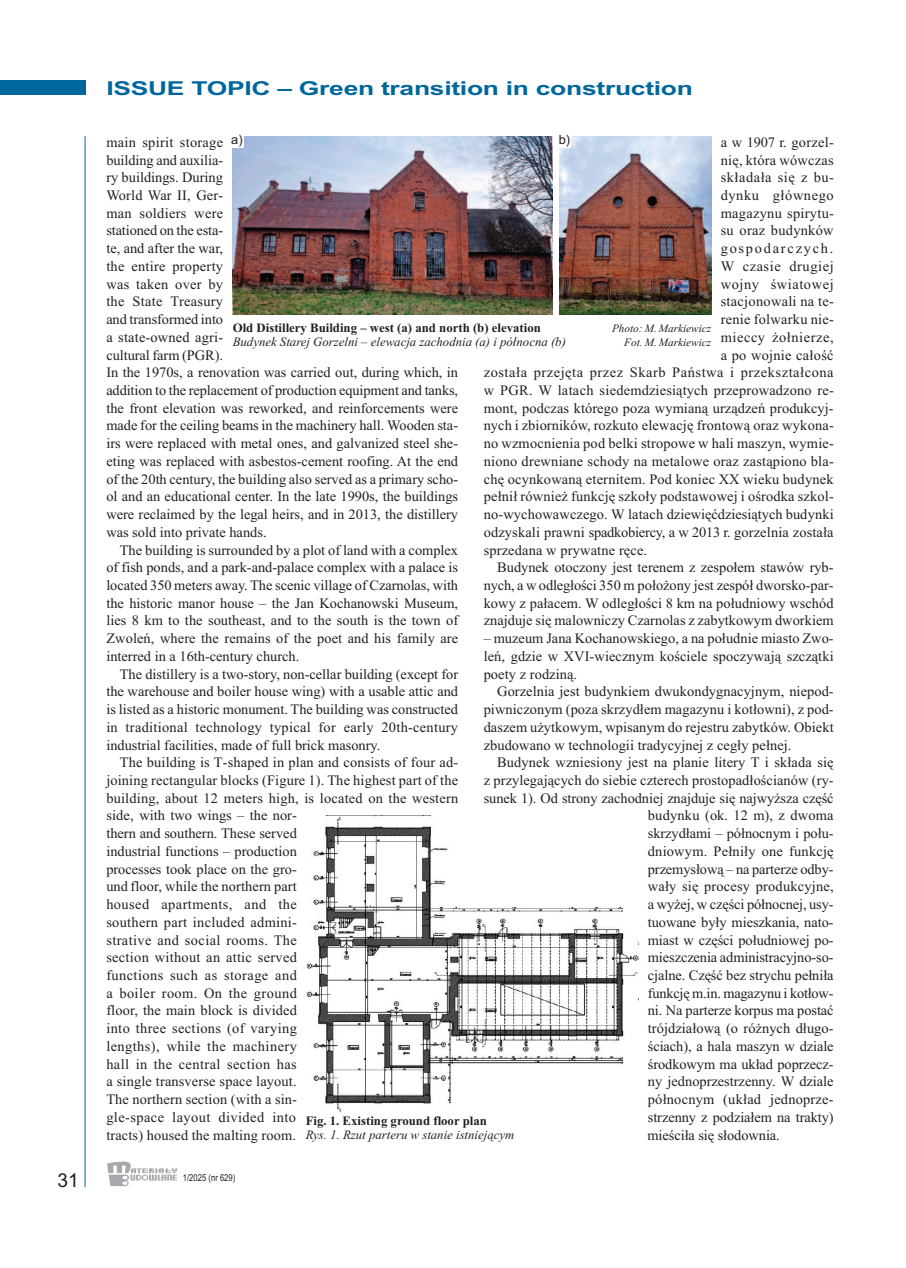
<style>
.page{position:relative;width:906px;height:1268px;background:#fff}
.page>*{position:absolute;margin:0;border:0;box-sizing:border-box;transform-origin:0 0}
.t1{font:700 19.2px "Arial";letter-spacing:-.01em;color:#00679d;scale:1.38 1}
.t2{font:19.2px "Arial";color:#231f20}
.t3{font:14.4px/17.7px "Times New Roman";letter-spacing:.005em;color:#231f20;text-align:justify}
.t4{font:14.4px "Times New Roman";letter-spacing:.04em;color:#231f20}
.t5{font:14.4px "Times New Roman";letter-spacing:-.015em;color:#231f20}
.t6{font:14.4px "Times New Roman";letter-spacing:.035em;color:#231f20}
.t7{font:14.4px "Times New Roman";letter-spacing:.12em;color:#231f20}
.t8{font:italic 12.75px "Times New Roman";color:#231f20}
.t9{font:700 12.75px "Times New Roman";color:#231f20}
.t10{font:12.75px "Arial";color:#231f20}
.t11{font:italic 11.25px "Times New Roman";color:#231f20}
.t12{font:9.6px "Arial";color:#231f20;scale:.8 1}
</style>
<div class="page">
<div style="left:0;top:81px;width:85px;height:14px;background:#00679d"></div>
<hr style="left:85px;top:136px;width:1px;height:1050px;background:#00679d">
<svg style="left:107px;top:1161px;width:70px;height:24px"></svg>
<img style="left:233px;top:137px;width:319px;height:178px">
<img style="left:559px;top:136px;width:152px;height:179px">
<img style="left:307px;top:815px;width:331px;height:296px">
<div style="left:231px;top:134px;width:12px;height:14px;background:#fff"></div>
<div style="left:559px;top:134px;width:12px;height:14px;background:#fff"></div>
<h1 class="t2" style="left:57px;top:1168px;width:23px">31</h1>
<h1 class="t1" style="left:106px;top:77px;width:426px">ISSUE TOPIC – Green transition in construction</h1>
<p class="t10" style="left:231px;top:132px;width:13px">a)</p>
<p class="t10" style="left:559px;top:132px;width:13px">b)</p>
<p class="t3" style="left:106px;top:133px;width:353px;text-align:left">main spirit storage<br>building and auxilia-<br>ry buildings. During<br>World War II, Ger-<br>man soldiers were<br>stationed on the esta-<br>te, and after the war,<br>the entire property<br>was taken over by<br>the State Treasury<br>and transformed into<br>a state-owned agri-<br>cultural farm (PGR).<br>In the 1970s, a renovation was carried out, during which, in addition to the replacement of production equipment and tanks, the front elevation was reworked, and reinforcements were made for the ceiling beams in the machinery hall. Wooden sta&shy;irs were replaced with metal ones, and galvanized steel she&shy;eting was replaced with asbestos-cement roofing. At the end of the 20th century, the building also served as a primary scho&shy;ol and an educational center. In the late 1990s, the buildings were reclaimed by the legal heirs, and in 2013, the distillery was sold into private hands.</p>
<p class="t3" style="left:106px;top:540px;width:353px;text-indent:14px">The building is surrounded by a plot of land with a complex of fish ponds, and a park-and-palace complex with a palace is located 350 meters away. The scenic village of Czarnolas, with the historic manor house – the Jan Kochanowski Museum, lies 8 km to the southeast, and to the south is the town of Zwoleń, where the remains of the poet and his family are interred in a 16th-century church.</p>
<p class="t3" style="left:106px;top:664px;width:353px;text-indent:14px">The distillery is a two-story, non-cellar building (except for the warehouse and boiler house wing) with a usable attic and is listed as a historic monument. The building was constructed in traditional technology typical for early 20th-century industrial facilities, made of full brick masonry.</p>
<p class="t3" style="left:106px;top:753px;width:353px;text-align:left;text-indent:14px">The building is T-shaped in plan and consists of four ad&shy;joining rectangular blocks (Figure 1). The highest part of the building, about 12 meters high, is located on the western side, with two wings – the nor-<br>thern and southern. These served<br>industrial functions – production<br>processes took place on the gro-<br>und floor, while the northern part<br>housed apartments, and the<br>southern part included admini-<br>strative and social rooms. The<br>section without an attic served<br>functions such as storage and<br>a boiler room. On the ground<br>floor, the main block is divided<br>into three sections (of varying<br>lengths), while the machinery<br>hall in the central section has<br>a single transverse space layout.<br>The northern section (with a sin-<br>gle-space layout divided into<br>tracts) housed the malting room.</p>
<p class="t3" style="left:720px;top:133px;width:115px">a w 1907 r. gorzel-</p>
<p class="t3" style="left:720px;top:151px;width:114px">nię, która wówczas</p>
<p class="t6" style="left:720px;top:169px;width:115px">składała się z bu-</p>
<p class="t4" style="left:720px;top:186px;width:114px">dynku głównego</p>
<p class="t3" style="left:720px;top:204px;width:115px">magazynu spirytu-</p>
<p class="t3" style="left:720px;top:221px;width:114px">su oraz budynków</p>
<p class="t7" style="left:720px;top:240px;width:114px">gospodarczych.</p>
<p class="t4" style="left:720px;top:257px;width:114px">W czasie drugiej</p>
<p class="t4" style="left:720px;top:275px;width:114px">wojny światowej</p>
<p class="t3" style="left:720px;top:292px;width:115px">stacjonowali na te-</p>
<p class="t3" style="left:720px;top:310px;width:115px">renie folwarku nie-</p>
<p class="t4" style="left:720px;top:328px;width:114px">mieccy żołnierze,</p>
<p class="t3" style="left:720px;top:345px;width:114px">a po wojnie całość</p>
<p class="t4" style="left:484px;top:364px;width:351px">została przejęta przez Skarb Państwa i przekształcona</p>
<p class="t3" style="left:484px;top:381px;width:351px">w PGR. W latach siedemdziesiątych przeprowadzono re-</p>
<p class="t3" style="left:484px;top:399px;width:351px">mont, podczas którego poza wymianą urządzeń produkcyj-</p>
<p class="t3" style="left:484px;top:416px;width:352px">nych i zbiorników, rozkuto elewację frontową oraz wykona-</p>
<p class="t3" style="left:484px;top:434px;width:352px">no wzmocnienia pod belki stropowe w hali maszyn, wymie-</p>
<p class="t3" style="left:484px;top:452px;width:352px">niono drewniane schody na metalowe oraz zastąpiono bla-</p>
<p class="t3" style="left:484px;top:469px;width:351px">chę ocynkowaną eternitem. Pod koniec XX wieku budynek</p>
<p class="t3" style="left:484px;top:487px;width:352px">pełnił również funkcję szkoły podstawowej i ośrodka szkol-</p>
<p class="t3" style="left:484px;top:505px;width:351px">no-wychowawczego. W latach dziewięćdziesiątych budynki</p>
<p class="t3" style="left:484px;top:523px;width:351px">odzyskali prawni spadkobiercy, a w 2013 r. gorzelnia została</p>
<p class="t3" style="left:484px;top:540px;width:165px">sprzedana w prywatne ręce.</p>
<p class="t3" style="left:497px;top:558px;width:338px">Budynek otoczony jest terenem z zespołem stawów ryb-</p>
<p class="t3" style="left:484px;top:576px;width:351px">nych, a w odległości 350 m położony jest zespół dworsko-par-</p>
<p class="t3" style="left:484px;top:593px;width:351px">kowy z pałacem. W odległości 8 km na południowy wschód</p>
<p class="t3" style="left:484px;top:611px;width:351px">znajduje się malowniczy Czarnolas z zabytkowym dworkiem</p>
<p class="t3" style="left:484px;top:629px;width:351px">– muzeum Jana Kochanowskiego, a na południe miasto Zwo&shy;leń, gdzie w XVI-wiecznym kościele spoczywają szczątki poety z rodziną.</p>
<p class="t3" style="left:484px;top:682px;width:351px;text-indent:14px">Gorzelnia jest budynkiem dwukondygnacyjnym, niepod&shy;piwniczonym (poza skrzydłem magazynu i kotłowni), z pod&shy;daszem użytkowym, wpisanym do rejestru zabytków. Obiekt zbudowano w technologii tradycyjnej z cegły pełnej.</p>
<p class="t3" style="left:497px;top:753px;width:338px">Budynek wzniesiony jest na planie litery T i składa się</p>
<p class="t3" style="left:484px;top:771px;width:351px">z przylegających do siebie czterech prostopadłościanów (ry-</p>
<p class="t3" style="left:484px;top:788px;width:351px">sunek 1). Od strony zachodniej znajduje się najwyższa część</p>
<p class="t3" style="left:648px;top:806px;width:187px">budynku (ok. 12 m), z dwoma</p>
<p class="t3" style="left:648px;top:824px;width:187px">skrzydłami – północnym i połu-</p>
<p class="t3" style="left:648px;top:841px;width:187px">dniowym. Pełniły one funkcję</p>
<p class="t3" style="left:648px;top:859px;width:187px">przemysłową – na parterze odby-</p>
<p class="t3" style="left:648px;top:877px;width:187px">wały się procesy produkcyjne,</p>
<p class="t3" style="left:648px;top:895px;width:187px">a wyżej, w części północnej, usy-</p>
<p class="t3" style="left:648px;top:912px;width:187px">tuowane były mieszkania, nato-</p>
<p class="t3" style="left:648px;top:930px;width:187px">miast w części południowej po-</p>
<p class="t3" style="left:648px;top:948px;width:187px">mieszczenia administracyjno-so-</p>
<p class="t3" style="left:648px;top:965px;width:187px">cjalne. Część bez strychu pełniła</p>
<p class="t5" style="left:648px;top:984px;width:187px">funkcję m.in. magazynu i kotłow-</p>
<p class="t3" style="left:648px;top:1001px;width:187px">ni. Na parterze korpus ma postać</p>
<p class="t3" style="left:648px;top:1019px;width:187px">trójdziałową (o różnych długo-</p>
<p class="t3" style="left:648px;top:1036px;width:187px">ściach), a hala maszyn w dziale</p>
<p class="t3" style="left:648px;top:1054px;width:187px">środkowym ma układ poprzecz-</p>
<p class="t3" style="left:648px;top:1072px;width:187px">ny jednoprzestrzenny. W dziale</p>
<p class="t3" style="left:648px;top:1089px;width:187px">północnym (układ jednoprze-</p>
<p class="t3" style="left:648px;top:1107px;width:187px">strzenny z podziałem na trakty)</p>
<p class="t3" style="left:647px;top:1125px;width:134px">mieściła się słodownia.</p>
<p class="t9" style="left:233px;top:320px;width:310px">Old Distillery Building – west (a) and north (b) elevation</p>
<p class="t11" style="left:612px;top:321px;width:100px">Photo: M. Markiewicz</p>
<p class="t8" style="left:233px;top:334px;width:335px">Budynek Starej Gorzelni – elewacja zachodnia (a) i północna (b)</p>
<p class="t11" style="left:624px;top:336px;width:88px">Fot. M. Markiewicz</p>
<p class="t9" style="left:306px;top:1112px;width:183px">Fig. 1. Existing ground floor plan</p>
<p class="t8" style="left:306px;top:1126px;width:210px">Rys. 1. Rzut parteru w stanie istniejącym</p>
<p class="t12" style="left:183px;top:1171px;width:67px">1/2025 (nr 629)</p>
</div>
